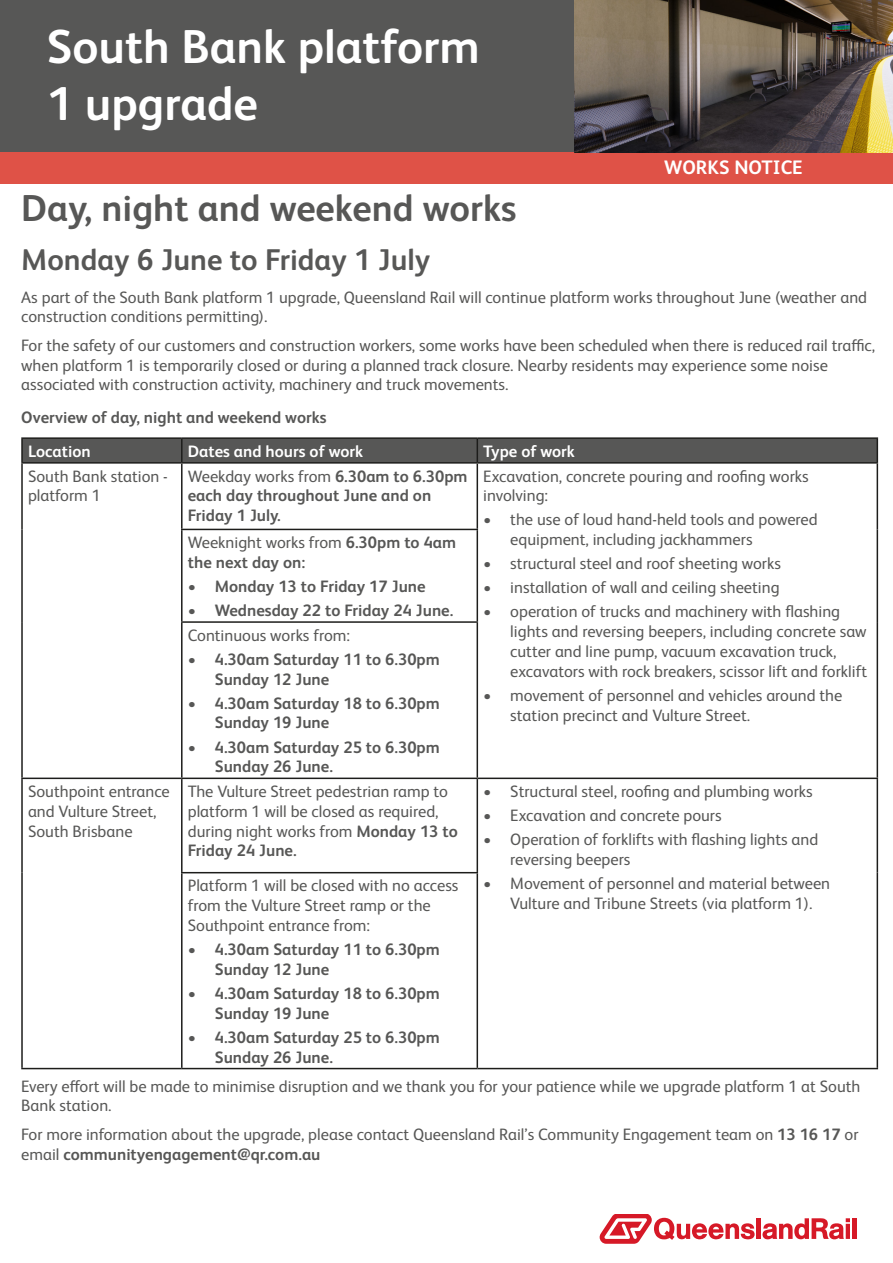
<style>
.page{position:relative;width:893px;height:1263px;background:#fff}
.page>*{position:absolute;margin:0;border:0;box-sizing:border-box;transform-origin:0 0}
.t1{font:700 47.55px/57.2px "FS Albert Pro";color:#fff}
.t2{font:700 37.5px "FS Albert Pro";color:#575756}
.t3{font:700 30px "FS Albert Pro";color:#575756}
.t4{font:700 19.5px "FS Albert Pro";color:#fff}
.t5{font:16.5px/19.8px "FS Albert Pro";color:#575756}
.t6{font:700 16.5px/19.8px "FS Albert Pro";color:#575756}
.t7{font:700 16.5px "FS Albert Pro";color:#fff}
.s1{font-weight:400}
.s2{font-weight:700}
</style>
<div class="page">
<div style="left:0;top:152px;width:893px;height:31px;background:#df5247"></div>
<div style="left:0;top:0;width:893px;height:152px;background:#575756"></div>
<img style="left:574px;top:0;width:319px;height:152px">
<svg style="left:600px;top:1214px;width:155px;height:29px"></svg>
<div style="left:756px;top:1218px;width:5px;height:21px;background:#d61927"></div>
<svg style="left:762px;top:1218px;width:88px;height:21px"></svg>
<div style="left:852px;top:1218px;width:5px;height:21px;background:#d61927"></div>
<hr style="left:21px;top:437px;width:161px;height:2px;background:#1d1d1b">
<hr style="left:21px;top:439px;width:2px;height:23px;background:#1d1d1b">
<hr style="left:182px;top:437px;width:295px;height:2px;background:#1d1d1b">
<hr style="left:477px;top:437px;width:401px;height:2px;background:#1d1d1b">
<div style="left:22px;top:438px;width:856px;height:24px;background:#575756"></div>
<hr style="left:21px;top:462px;width:161px;height:2px;background:#1d1d1b">
<hr style="left:21px;top:464px;width:2px;height:65px;background:#1d1d1b">
<hr style="left:182px;top:462px;width:295px;height:2px;background:#1d1d1b">
<hr style="left:181px;top:464px;width:2px;height:65px;background:#1d1d1b">
<hr style="left:477px;top:462px;width:401px;height:2px;background:#1d1d1b">
<hr style="left:477px;top:464px;width:1px;height:65px;background:#1d1d1b">
<hr style="left:877px;top:464px;width:1px;height:65px;background:#1d1d1b">
<hr style="left:21px;top:529px;width:2px;height:93px;background:#1d1d1b">
<hr style="left:181px;top:529px;width:297px;height:1px;background:#1d1d1b">
<hr style="left:181px;top:530px;width:2px;height:91px;background:#1d1d1b">
<hr style="left:477px;top:530px;width:1px;height:91px;background:#1d1d1b">
<hr style="left:877px;top:529px;width:1px;height:93px;background:#1d1d1b">
<hr style="left:21px;top:622px;width:2px;height:155px;background:#1d1d1b">
<hr style="left:181px;top:621px;width:297px;height:2px;background:#1d1d1b">
<hr style="left:181px;top:623px;width:2px;height:154px;background:#1d1d1b">
<hr style="left:477px;top:623px;width:1px;height:154px;background:#1d1d1b">
<hr style="left:877px;top:622px;width:1px;height:155px;background:#1d1d1b">
<hr style="left:21px;top:777px;width:161px;height:2px;background:#1d1d1b">
<hr style="left:21px;top:779px;width:2px;height:94px;background:#1d1d1b">
<hr style="left:182px;top:777px;width:295px;height:2px;background:#1d1d1b">
<hr style="left:181px;top:779px;width:2px;height:93px;background:#1d1d1b">
<hr style="left:477px;top:777px;width:401px;height:2px;background:#1d1d1b">
<hr style="left:477px;top:779px;width:1px;height:93px;background:#1d1d1b">
<hr style="left:877px;top:779px;width:1px;height:94px;background:#1d1d1b">
<hr style="left:21px;top:873px;width:2px;height:195px;background:#1d1d1b">
<hr style="left:181px;top:872px;width:297px;height:1px;background:#1d1d1b">
<hr style="left:181px;top:873px;width:2px;height:195px;background:#1d1d1b">
<hr style="left:477px;top:873px;width:1px;height:195px;background:#1d1d1b">
<hr style="left:877px;top:873px;width:1px;height:195px;background:#1d1d1b">
<hr style="left:21px;top:1068px;width:161px;height:1px;background:#1d1d1b">
<hr style="left:182px;top:1068px;width:295px;height:1px;background:#1d1d1b">
<hr style="left:477px;top:1068px;width:401px;height:1px;background:#1d1d1b">
<h1 class="t1" style="left:47px;top:16px;width:435px">South Bank platform<br>1 upgrade</h1>
<p class="t4" style="left:664px;top:154px;width:140px">WORKS NOTICE</p>
<p class="t2" style="left:21px;top:182px;width:497px">Day, night and weekend works</p>
<p class="t3" style="left:21px;top:239px;width:410px">Monday 6 June to Friday 1 July</p>
<p class="t5" style="left:21px;top:286px;width:847px">As part of the South Bank platform 1 upgrade, Queensland Rail will continue platform works throughout June (weather and construction conditions permitting).</p>
<p class="t5" style="left:21px;top:334px;width:855px">For the safety of our customers and construction workers, some works have been scheduled when there is reduced rail traffic, when platform 1 is temporarily closed or during a planned track closure. Nearby residents may experience some noise associated with construction activity, machinery and truck movements.</p>
<p class="t6" style="left:21px;top:406px;width:307px">Overview of day, night and weekend works</p>
<p class="t7" style="left:28px;top:440px;width:64px">Location</p>
<p class="t7" style="left:188px;top:440px;width:177px">Dates and hours of work</p>
<p class="t7" style="left:483px;top:440px;width:93px">Type of work</p>
<p class="t5" style="left:28px;top:465px;width:141px">South Bank station - platform 1</p>
<p class="t6" style="left:188px;top:465px;width:281px"><span class="s1">Weekday works from</span> 6.30am to 6.30pm each day throughout June and on<br>Friday 1 July.</p>
<p class="t5" style="left:483px;top:465px;width:327px">Excavation, concrete pouring and roofing works involving:</p>
<p class="t5" style="left:510px;top:509px;width:309px;text-indent:-27px">• the use of loud hand-held tools and powered equipment, including jackhammers</p>
<p class="t5" style="left:483px;top:552px;width:299px">• structural steel and roof sheeting works</p>
<p class="t5" style="left:483px;top:576px;width:298px">• installation of wall and ceiling sheeting</p>
<p class="t5" style="left:510px;top:601px;width:358px;text-indent:-27px">• operation of trucks and machinery with flashing lights and reversing beepers, including concrete saw cutter and line pump, vacuum excavation truck, excavators with rock breakers, scissor lift and forklift</p>
<p class="t5" style="left:510px;top:684px;width:333px;text-indent:-27px">• movement of personnel and vehicles around the station precinct and Vulture Street.</p>
<p class="t6" style="left:188px;top:532px;width:270px"><span class="s1">Weeknight works from</span> 6.30pm to 4am the next day on:</p>
<p class="t6" style="left:188px;top:576px;width:239px">• Monday 13 to Friday 17 June</p>
<p class="t6" style="left:188px;top:600px;width:267px">• Wednesday 22 to Friday 24 June.</p>
<p class="t5" style="left:188px;top:624px;width:164px">Continuous works from:</p>
<p class="t6" style="left:215px;top:648px;width:227px;text-indent:-27px">• 4.30am Saturday 11 to 6.30pm<br>Sunday 12 June</p>
<p class="t6" style="left:215px;top:692px;width:227px;text-indent:-27px">• 4.30am Saturday 18 to 6.30pm<br>Sunday 19 June</p>
<p class="t6" style="left:215px;top:736px;width:227px;text-indent:-27px">• 4.30am Saturday 25 to 6.30pm<br>Sunday 26 June.</p>
<p class="t5" style="left:28px;top:780px;width:143px">Southpoint entrance and Vulture Street,<br>South Brisbane</p>
<p class="t5" style="left:188px;top:780px;width:272px">The Vulture Street pedestrian ramp to platform 1 will be closed as required, during night works from <span class="s2">Monday 13 to<br>Friday 24 June.</span></p>
<p class="t5" style="left:483px;top:780px;width:331px">• Structural steel, roofing and plumbing works</p>
<p class="t5" style="left:483px;top:804px;width:240px">• Excavation and concrete pours</p>
<p class="t5" style="left:510px;top:828px;width:310px;text-indent:-27px">• Operation of forklifts with flashing lights and reversing beepers</p>
<p class="t5" style="left:483px;top:872px;width:348px;text-align:center">• Movement of personnel and material between<br>Vulture and Tribune Streets (via platform 1).</p>
<p class="t5" style="left:188px;top:875px;width:272px">Platform 1 will be closed with no access from the Vulture Street ramp or the<br>Southpoint entrance from:</p>
<p class="t6" style="left:215px;top:939px;width:227px;text-indent:-27px">• 4.30am Saturday 11 to 6.30pm<br>Sunday 12 June</p>
<p class="t6" style="left:215px;top:982px;width:227px;text-indent:-27px">• 4.30am Saturday 18 to 6.30pm<br>Sunday 19 June</p>
<p class="t6" style="left:215px;top:1026px;width:227px;text-indent:-27px">• 4.30am Saturday 25 to 6.30pm<br>Sunday 26 June.</p>
<p class="t5" style="left:21px;top:1075px;width:841px">Every effort will be made to minimise disruption and we thank you for your patience while we upgrade platform 1 at South<br>Bank station.</p>
<p class="t5" style="left:21px;top:1123px;width:839px">For more information about the upgrade, please contact Queensland Rail’s Community Engagement team on <span class="s2">13 16 17</span> or email <span class="s2">communityengagement@qr.com.au</span></p>
</div>
